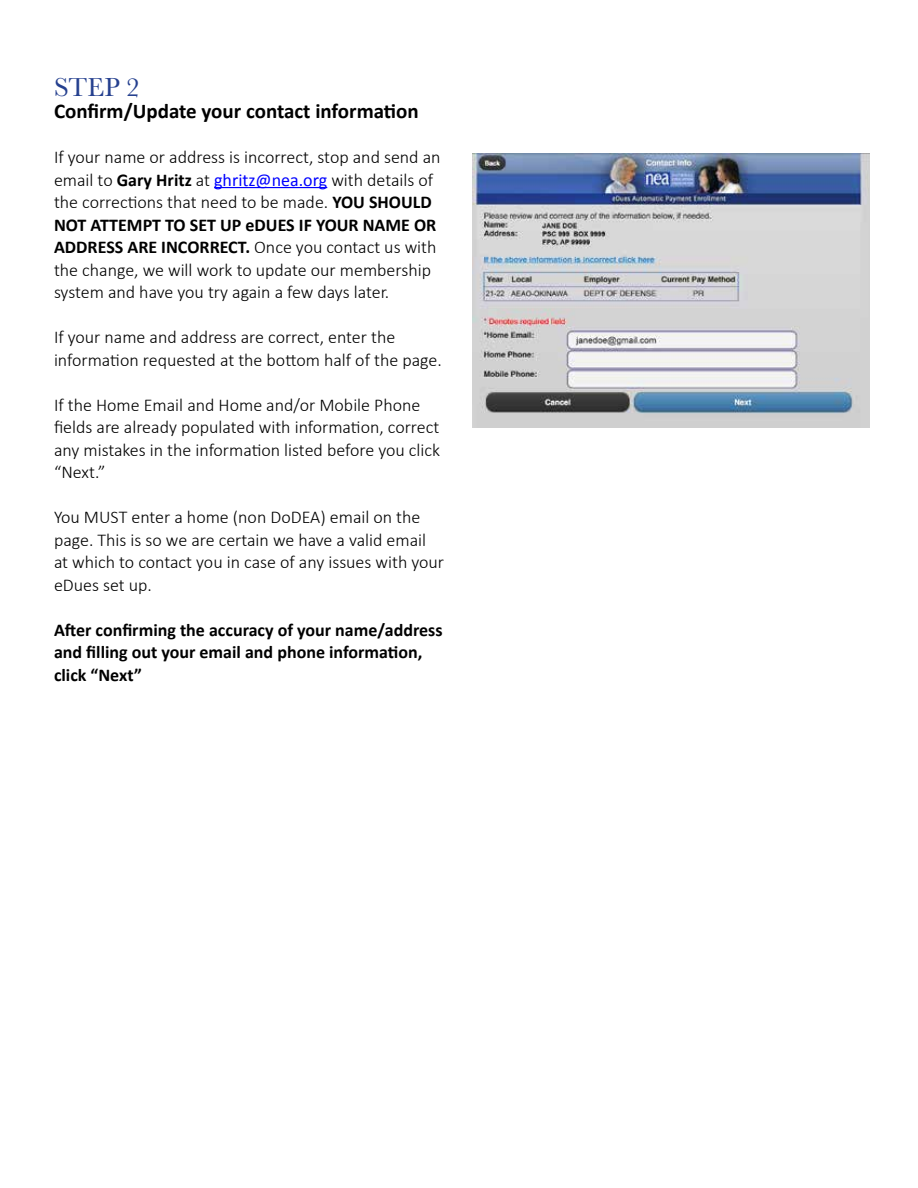
<style>
.page{position:relative;width:918px;height:1188px;background:#fff}
.page>*{position:absolute;margin:0;border:0;box-sizing:border-box;transform-origin:0 0}
.t1{font:27px "Baskerville";color:#25408f}
.t2{font:700 21px "Calibri";color:#000}
.t3{font:300 18px/22.5px "Calibri";color:#000}
.t4{font:700 18px/22.5px "Calibri";color:#000}
.s1{font-weight:700}
.s2{font-weight:400;color:#00f}
</style>
<div class="page">
<hr style="left:214px;top:187px;width:113px;height:1px;background:#00f">
<img style="left:473px;top:153px;width:396px;height:274px">
<h1 class="t1" style="left:54px;top:70px;width:87px">STEP 2</h1>
<p class="t2" style="left:54px;top:98px;width:366px">Confirm/Update your contact information</p>
<p class="t3" style="left:54px;top:145px;width:388px">If your name or address is incorrect, stop and send an email to <span class="s1">Gary Hritz</span> at <span class="s2">ghritz@nea.org</span> with details of the corrections that need to be made. <span class="s1">YOU SHOULD NOT ATTEMPT TO SET UP eDUES IF YOUR NAME OR ADDRESS ARE INCORRECT.</span> Once you contact us with the change, we will work to update our membership system and have you try again a few days later.</p>
<p class="t3" style="left:54px;top:325px;width:389px">If your name and address are correct, enter the information requested at the bottom half of the page.</p>
<p class="t3" style="left:54px;top:392px;width:388px">If the Home Email and Home and/or Mobile Phone fields are already populated with information, correct any mistakes in the information listed before you click “Next.”</p>
<p class="t3" style="left:54px;top:505px;width:392px">You MUST enter a home (non DoDEA) email on the page. This is so we are certain we have a valid email at which to contact you in case of any issues with your eDues set up.</p>
<p class="t4" style="left:54px;top:618px;width:390px">After confirming the accuracy of your name/address and filling out your email and phone information, click “Next”</p>
</div>
